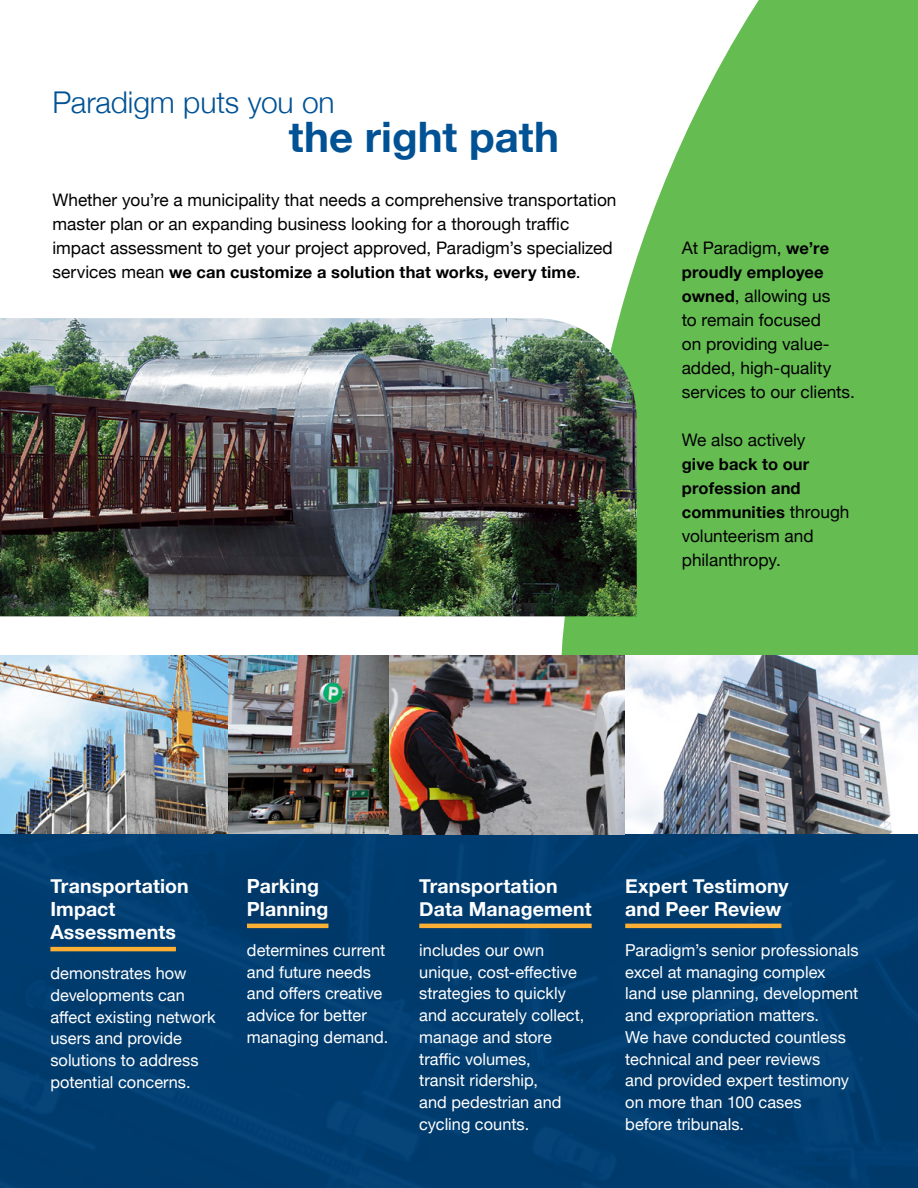
<style>
.page{position:relative;width:918px;height:1188px;background:#fff}
.page>*{position:absolute;margin:0;border:0;box-sizing:border-box;transform-origin:0 0}
.H1B{font:700 42px "Helvetica Neue";color:#005295}
.H1B-2{font:300 30px "Helvetica Neue";letter-spacing:-.005em;color:#005295}
.t1{font:700 19.5px/23.2px "Helvetica Neue";letter-spacing:.005em;color:#fff}
.Body_Copy{font:17.25px/24px "Helvetica Neue";color:#000}
.What_We_Offer_Body_T{font:16.5px/21.8px "Helvetica Neue";letter-spacing:.005em;color:#fff}
.Body_Copy-2{font:700 16.5px/24px "Helvetica Neue";letter-spacing:.01em;color:#000}
.s1{font-weight:400;font-size:17.25px}
.s2{font-weight:700;font-size:16.5px}
</style>
<div class="page">
<svg style="left:556px;top:0;width:362px;height:655px;fill:#65bd52"></svg>
<div style="left:0;top:828px;width:918px;height:360px;background:#003c6e"></div>
<img style="left:0;top:655px;width:390px;height:179px">
<img style="left:625px;top:655px;width:293px;height:179px">
<img style="left:390px;top:655px;width:235px;height:179px">
<hr style="left:50px;top:947px;width:126px;height:4px;background:#fbaf34">
<hr style="left:625px;top:924px;width:156px;height:4px;background:#fbaf34">
<hr style="left:247px;top:924px;width:81px;height:4px;background:#fbaf34">
<hr style="left:419px;top:924px;width:173px;height:4px;background:#fbaf34">
<img style="left:0;top:318px;width:637px;height:298px">
<p class="H1B-2" style="left:52px;top:78px;width:284px">Paradigm puts you on</p>
<p class="H1B" style="left:289px;top:104px;width:271px">the right path</p>
<p class="Body_Copy" style="left:52px;top:189px;width:566px">Whether you’re a municipality that needs a comprehensive transportation master plan or an expanding business looking for a thorough traffic impact assessment to get your project approved, Paradigm’s specialized</p>
<p class="Body_Copy-2" style="left:52px;top:260px;width:530px"><span class="s1">services mean</span> we can customize a solution that works, every time<span class="s1">.</span></p>
<p class="Body_Copy" style="left:682px;top:237px;width:149px">At Paradigm, <span class="s2">we’re</span></p>
<p class="Body_Copy-2" style="left:682px;top:260px;width:143px">proudly employee</p>
<p class="Body_Copy" style="left:682px;top:285px;width:175px"><span class="s2">owned</span>, allowing us<br>to remain focused<br>on providing value&shy;added, high-quality services to our clients.</p>
<p class="Body_Copy" style="left:682px;top:429px;width:125px">We also actively</p>
<p class="Body_Copy-2" style="left:682px;top:452px;width:169px">give back to our profession and communities <span class="s1">through</span></p>
<p class="Body_Copy" style="left:682px;top:525px;width:134px">volunteerism and philanthropy.</p>
<h3 class="t1" style="left:50px;top:875px;width:140px">Transportation<br>Impact<br>Assessments</h3>
<p class="What_We_Offer_Body_T" style="left:50px;top:963px;width:167px">demonstrates how developments can affect existing network users and provide solutions to address potential concerns.</p>
<h3 class="t1" style="left:247px;top:875px;width:83px">Parking<br>Planning</h3>
<p class="What_We_Offer_Body_T" style="left:247px;top:940px;width:143px">determines current and future needs and offers creative advice for better managing demand.</p>
<h3 class="t1" style="left:419px;top:875px;width:174px">Transportation<br>Data Management</h3>
<p class="What_We_Offer_Body_T" style="left:419px;top:940px;width:167px">includes our own unique, cost-effective strategies to quickly and accurately collect, manage and store traffic volumes,<br>transit ridership,<br>and pedestrian and cycling counts.</p>
<h3 class="t1" style="left:625px;top:875px;width:165px">Expert Testimony and Peer Review</h3>
<p class="What_We_Offer_Body_T" style="left:625px;top:940px;width:235px">Paradigm’s senior professionals excel at managing complex land use planning, development and expropriation matters.<br>We have conducted countless technical and peer reviews<br>and provided expert testimony on more than 100 cases<br>before tribunals.</p>
</div>
